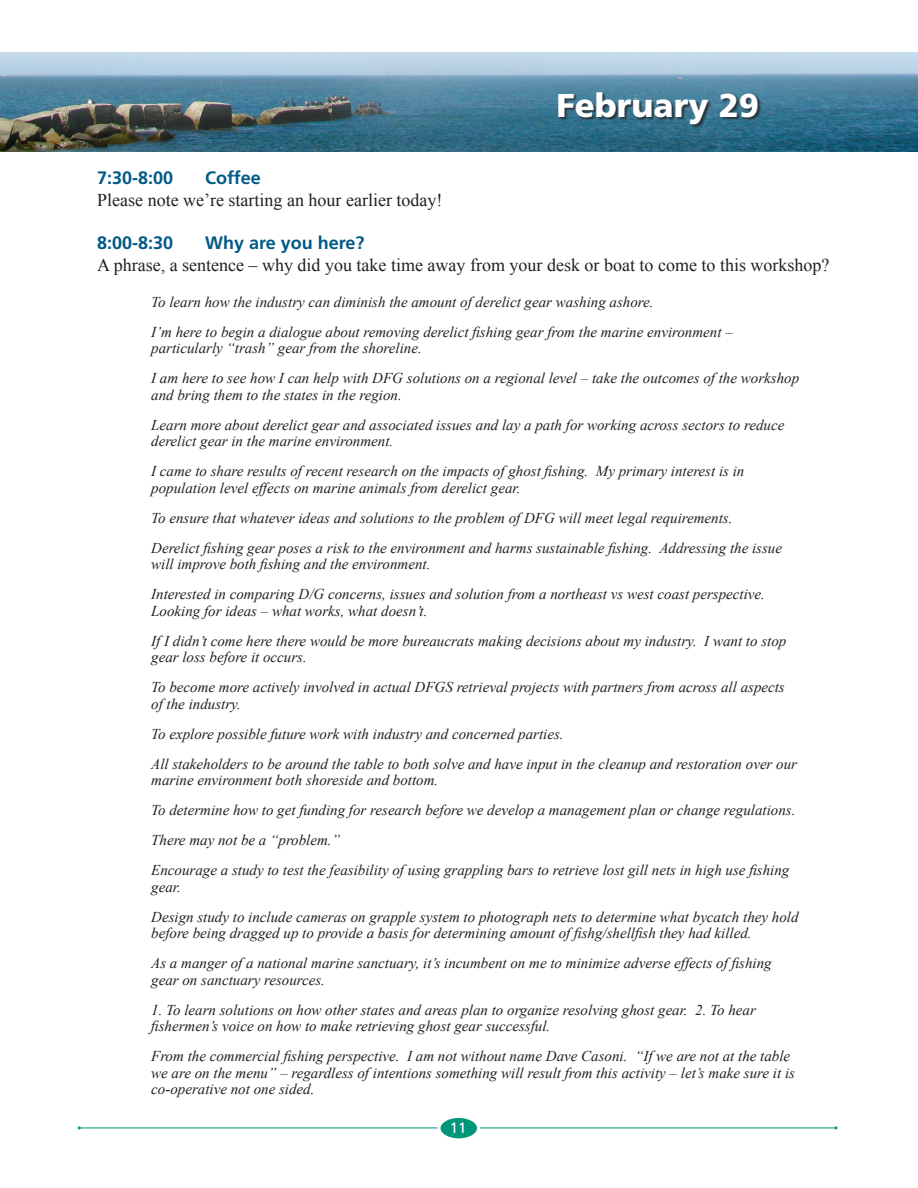
<style>
.page{position:relative;width:918px;height:1188px;background:#fff}
.page>*{position:absolute;margin:0;border:0;box-sizing:border-box;transform-origin:0 0}
.t1{font:900 33px "Frutiger";color:#fff}
.body_copy{font:18px "Times New Roman";color:#231f20}
._1_blue_head{font:700 18px "Frutiger";color:#015986}
.italic_comments{font:italic 15px/16.5px "Times New Roman";color:#231f20}
.page_no{font:15px "Frutiger";color:#fff}
</style>
<div class="page">
<hr style="left:79px;top:1128px;width:757px;height:1px;background:#00967b">
<div style="left:439px;top:1116px;width:40px;height:24px;background:#00967b;border-radius:50%"></div>
<div style="left:438px;top:1115px;width:42px;height:26px;border:3px solid #fff;border-radius:50%"></div>
<img style="left:0;top:53px;width:918px;height:98px">
<div style="left:558px;top:93px;width:203px;height:35px;background:#231f20;opacity:.75"></div>
<p class="t1" style="left:556px;top:85px;width:204px">February 29</p>
<p class="_1_blue_head" style="left:97px;top:167px;width:78px">7:30-8:00</p>
<p class="_1_blue_head" style="left:205px;top:167px;width:57px">Coffee</p>
<p class="body_copy" style="left:97px;top:189px;width:347px">Please note we’re starting an hour earlier today!</p>
<p class="_1_blue_head" style="left:97px;top:232px;width:78px">8:00-8:30</p>
<p class="_1_blue_head" style="left:205px;top:232px;width:161px">Why are you here?</p>
<p class="body_copy" style="left:97px;top:254px;width:734px">A phrase, a sentence – why did you take time away from your desk or boat to come to this workshop?</p>
<p class="italic_comments" style="left:151px;top:293px;width:504px">To learn how the industry can diminish the amount of derelict gear washing ashore.</p>
<p class="italic_comments" style="left:151px;top:323px;width:583px">I’m here to begin a dialogue about removing derelict fishing gear from the marine environment – particularly “trash” gear from the shoreline.</p>
<p class="italic_comments" style="left:151px;top:370px;width:649px">I am here to see how I can help with DFG solutions on a regional level – take the outcomes of the workshop and bring them to the states in the region.</p>
<p class="italic_comments" style="left:151px;top:416px;width:635px">Learn more about derelict gear and associated issues and lay a path for working across sectors to reduce derelict gear in the marine environment.</p>
<p class="italic_comments" style="left:151px;top:463px;width:595px">I came to share results of recent research on the impacts of ghost fishing. My primary interest is in population level effects on marine animals from derelict gear.</p>
<p class="italic_comments" style="left:151px;top:509px;width:583px">To ensure that whatever ideas and solutions to the problem of DFG will meet legal requirements.</p>
<p class="italic_comments" style="left:151px;top:539px;width:632px">Derelict fishing gear poses a risk to the environment and harms sustainable fishing. Addressing the issue will improve both fishing and the environment.</p>
<p class="italic_comments" style="left:151px;top:586px;width:615px">Interested in comparing D/G concerns, issues and solution from a northeast vs west coast perspective.<br>Looking for ideas – what works, what doesn’t.</p>
<p class="italic_comments" style="left:151px;top:632px;width:637px">If I didn’t come here there would be more bureaucrats making decisions about my industry. I want to stop gear loss before it occurs.</p>
<p class="italic_comments" style="left:151px;top:679px;width:635px">To become more actively involved in actual DFGS retrieval projects with partners from across all aspects of the industry.</p>
<p class="italic_comments" style="left:151px;top:725px;width:414px">To explore possible future work with industry and concerned parties.</p>
<p class="italic_comments" style="left:151px;top:755px;width:647px">All stakeholders to be around the table to both solve and have input in the cleanup and restoration over our marine environment both shoreside and bottom.</p>
<p class="italic_comments" style="left:151px;top:802px;width:646px">To determine how to get funding for research before we develop a management plan or change regulations.</p>
<p class="italic_comments" style="left:151px;top:832px;width:190px">There may not be a “problem.”</p>
<p class="italic_comments" style="left:151px;top:862px;width:640px">Encourage a study to test the feasibility of using grappling bars to retrieve lost gill nets in high use fishing gear.</p>
<p class="italic_comments" style="left:151px;top:908px;width:649px">Design study to include cameras on grapple system to photograph nets to determine what bycatch they hold before being dragged up to provide a basis for determining amount of fishg/shellfish they had killed.</p>
<p class="italic_comments" style="left:151px;top:955px;width:622px">As a manger of a national marine sanctuary, it’s incumbent on me to minimize adverse effects of fishing gear on sanctuary resources.</p>
<p class="italic_comments" style="left:151px;top:1001px;width:606px">1. To learn solutions on how other states and areas plan to organize resolving ghost gear. 2. To hear fishermen’s voice on how to make retrieving ghost gear successful.</p>
<p class="italic_comments" style="left:151px;top:1048px;width:645px">From the commercial fishing perspective. I am not without name Dave Casoni. “If we are not at the table we are on the menu” – regardless of intentions something will result from this activity – let’s make sure it is co-operative not one sided.</p>
<p class="page_no" style="left:450px;top:1119px;width:18px">11</p>
</div>
